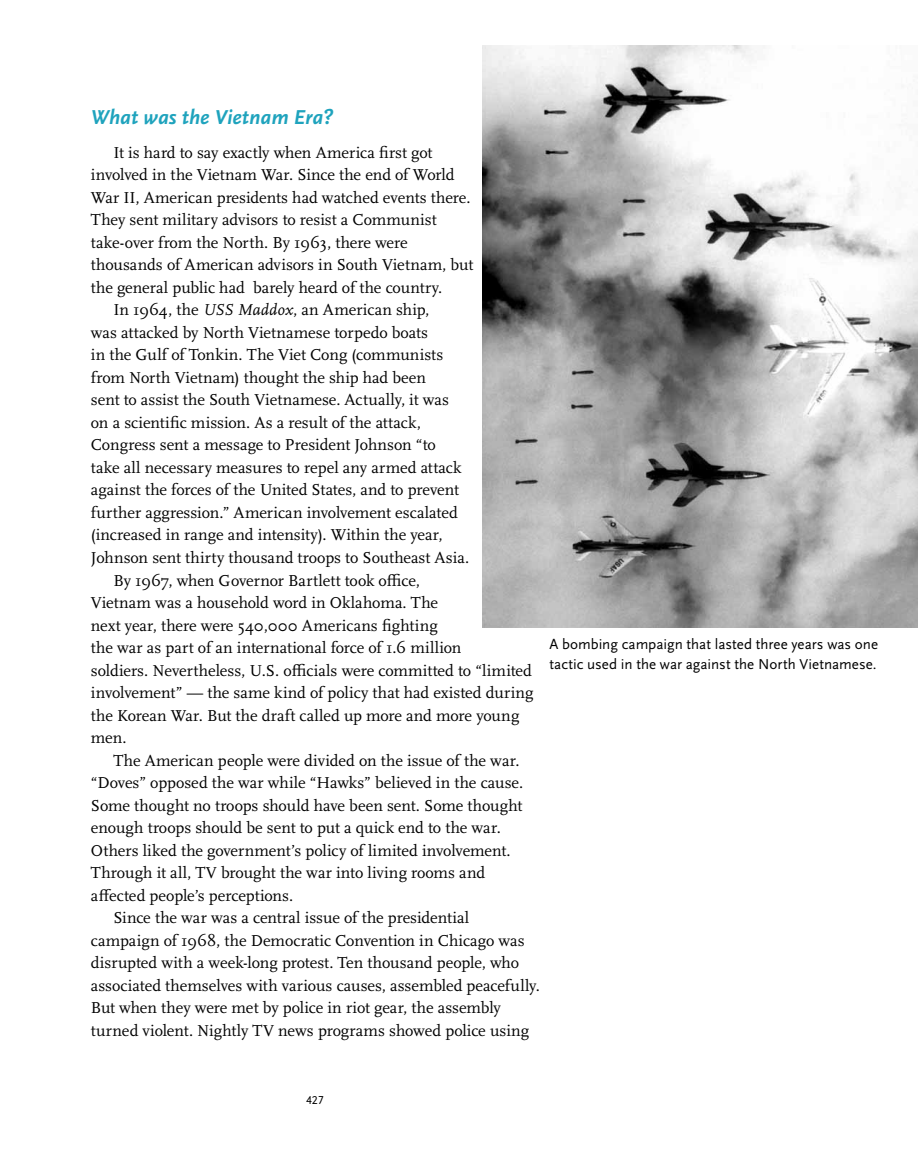
<style>
.page{position:relative;width:918px;height:1175px;background:#fff}
.page>*{position:absolute;margin:0;border:0;box-sizing:border-box;transform-origin:0 0}
.t1{font:italic 700 21px "Scala Sans OT";color:#1fa3bd}
.t2{font:16.5px "Scala OT";color:#000}
.t3{font:15px/19.5px "Scala Sans OT";color:#000}
.t4{font:12px "Scala Sans OT";color:#000}
.s1{font-style:italic}
</style>
<div class="page">
<img style="left:482px;top:45px;width:436px;height:582px">
<p class="t1" style="left:91px;top:105px;width:244px">What was the Vietnam Era?</p>
<p class="t2" style="left:113px;top:143px;width:321px">It is hard to say exactly when America first got</p>
<p class="t2" style="left:91px;top:166px;width:365px">involved in the Vietnam War. Since the end of World</p>
<p class="t2" style="left:91px;top:188px;width:381px">War II, American presidents had watched events there.</p>
<p class="t2" style="left:91px;top:211px;width:347px">They sent military advisors to resist a Communist</p>
<p class="t2" style="left:91px;top:233px;width:318px">take-over from the North. By 1963, there were</p>
<p class="t2" style="left:91px;top:256px;width:384px">thousands of American advisors in South Vietnam, but</p>
<p class="t2" style="left:91px;top:278px;width:353px">the general public had barely heard of the country.</p>
<p class="t2" style="left:113px;top:301px;width:317px">In 1964, the <span class="s1">USS Maddox</span>, an American ship,</p>
<p class="t2" style="left:91px;top:323px;width:339px">was attacked by North Vietnamese torpedo boats</p>
<p class="t2" style="left:91px;top:346px;width:354px">in the Gulf of Tonkin. The Viet Cong (communists</p>
<p class="t2" style="left:91px;top:368px;width:337px">from North Vietnam) thought the ship had been</p>
<p class="t2" style="left:91px;top:391px;width:360px">sent to assist the South Vietnamese. Actually, it was</p>
<p class="t2" style="left:91px;top:413px;width:332px">on a scientific mission. As a result of the attack,</p>
<p class="t2" style="left:91px;top:436px;width:346px">Congress sent a message to President Johnson “to</p>
<p class="t2" style="left:91px;top:458px;width:372px">take all necessary measures to repel any armed attack</p>
<p class="t2" style="left:91px;top:481px;width:370px">against the forces of the United States, and to prevent</p>
<p class="t2" style="left:91px;top:503px;width:368px">further aggression.” American involvement escalated</p>
<p class="t2" style="left:91px;top:526px;width:353px">(increased in range and intensity). Within the year,</p>
<p class="t2" style="left:91px;top:548px;width:380px">Johnson sent thirty thousand troops to Southeast Asia.</p>
<p class="t2" style="left:113px;top:571px;width:308px">By 1967, when Governor Bartlett took office,</p>
<p class="t2" style="left:91px;top:593px;width:349px">Vietnam was a household word in Oklahoma. The</p>
<p class="t2" style="left:91px;top:616px;width:348px">next year, there were 540,000 Americans fighting</p>
<p class="t2" style="left:91px;top:638px;width:372px">the war as part of an international force of 1.6 million</p>
<p class="t2" style="left:91px;top:661px;width:443px">soldiers. Nevertheless, U.S. officials were committed to “limited</p>
<p class="t2" style="left:91px;top:683px;width:444px">involvement” — the same kind of policy that had existed during</p>
<p class="t2" style="left:91px;top:706px;width:430px">the Korean War. But the draft called up more and more young</p>
<p class="t2" style="left:91px;top:728px;width:37px">men.</p>
<p class="t2" style="left:113px;top:751px;width:408px">The American people were divided on the issue of the war.</p>
<p class="t2" style="left:91px;top:773px;width:434px">“Doves” opposed the war while “Hawks” believed in the cause.</p>
<p class="t2" style="left:91px;top:796px;width:433px">Some thought no troops should have been sent. Some thought</p>
<p class="t2" style="left:91px;top:818px;width:411px">enough troops should be sent to put a quick end to the war.</p>
<p class="t2" style="left:91px;top:841px;width:421px">Others liked the government’s policy of limited involvement.</p>
<p class="t2" style="left:91px;top:863px;width:396px">Through it all, TV brought the war into living rooms and</p>
<p class="t2" style="left:91px;top:886px;width:204px">affected people’s perceptions.</p>
<p class="t2" style="left:113px;top:908px;width:357px">Since the war was a central issue of the presidential</p>
<p class="t2" style="left:91px;top:931px;width:435px">campaign of 1968, the Democratic Convention in Chicago was</p>
<p class="t2" style="left:91px;top:953px;width:430px">disrupted with a week-long protest. Ten thousand people, who</p>
<p class="t2" style="left:91px;top:976px;width:450px">associated themselves with various causes, assembled peacefully.</p>
<p class="t2" style="left:91px;top:999px;width:412px">But when they were met by police in riot gear, the assembly</p>
<p class="t2" style="left:91px;top:1021px;width:440px">turned violent. Nightly TV news programs showed police using</p>
<p class="t3" style="left:549px;top:635px;width:330px">A bombing campaign that lasted three years was one tactic used in the war against the North Vietnamese.</p>
<p class="t4" style="left:306px;top:1094px;width:19px">427</p>
</div>
